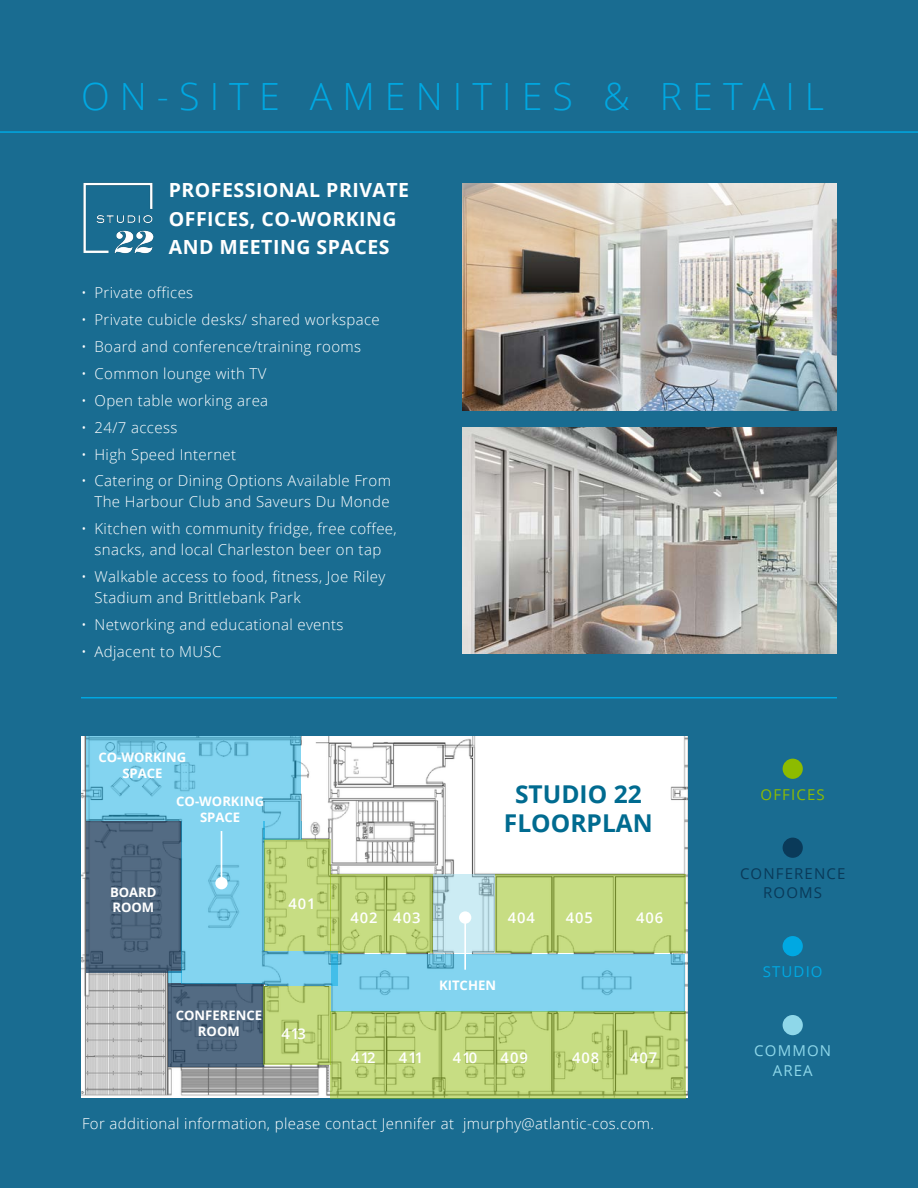
<style>
.page{position:relative;width:918px;height:1188px;background:#196c91}
.page>*{position:absolute;margin:0;border:0;box-sizing:border-box;transform-origin:0 0}
.t1{font:300 37.5px "Open Sans";letter-spacing:.27em;color:#00a8e2}
.t2{font:700 24.6px/29.5px "Open Sans";color:#006b90;text-align:center}
.t3{font:700 19.5px/28.2px "Open Sans";letter-spacing:.025em;color:#fff}
.t4{font:300 15px/21px "Open Sans";letter-spacing:.025em;color:#fff;text-align:right}
.t5{font:15px/19.5px "Open Sans";letter-spacing:.075em;color:#0a3a59;text-align:center}
.t6{font:15px/19.5px "Open Sans";letter-spacing:.075em;color:#8ed7e9;text-align:center}
.t7{font:15px "Open Sans";letter-spacing:.075em;color:#8dbb00}
.t8{font:15px "Open Sans";letter-spacing:.075em;color:#00a8e2}
.t9{font:600 14.7px "Open Sans";letter-spacing:.065em;color:#fff}
.t10{font:700 13.05px/15.8px "Open Sans";color:#fff;text-align:center}
</style>
<div class="page">
<img style="left:463px;top:427px;width:374px;height:226px">
<img style="left:462px;top:297px;width:375px;height:113px">
<img style="left:81px;top:737px;width:606px;height:361px">
<svg style="left:433px;top:875px;width:62px;height:78px;background:#bfdfe7"></svg>
<svg style="left:331px;top:954px;width:354px;height:57px;background:#80d1ed"></svg>
<svg style="left:168px;top:983px;width:96px;height:84px;background:#4d667e"></svg>
<svg style="left:86px;top:821px;width:95px;height:151px;background:#4e667e"></svg>
<svg style="left:86px;top:736px;width:215px;height:85px;background:#7bcce8"></svg>
<svg style="left:181px;top:821px;width:84px;height:162px;background:#7dceea"></svg>
<svg style="left:264px;top:986px;width:67px;height:79px;background:#bdd479"></svg>
<svg style="left:265px;top:839px;width:66px;height:112px;background:#c0d67b"></svg>
<svg style="left:337px;top:875px;width:96px;height:78px;background:#bcd278"></svg>
<svg style="left:331px;top:1011px;width:355px;height:87px;background:#bcd278"></svg>
<svg style="left:495px;top:875px;width:191px;height:78px;background:#c1d77d"></svg>
<svg style="left:331px;top:875px;width:6px;height:76px"></svg>
<svg style="left:264px;top:821px;width:38px;height:19px"></svg>
<svg style="left:265px;top:951px;width:72px;height:35px;background:#75c9e6"></svg>
<svg style="left:168px;top:972px;width:14px;height:11px"></svg>
<hr style="left:221px;top:831px;width:1px;height:53px;background:#fff">
<div style="left:215px;top:877px;width:13px;height:12px;background:#fff;border-radius:50%"></div>
<hr style="left:464px;top:917px;width:2px;height:53px;background:#fff">
<div style="left:459px;top:911px;width:12px;height:13px;background:#fff;border-radius:50%"></div>
<svg style="left:462px;top:184px;width:375px;height:113px;background:#d0c8bb"></svg>
<div style="left:783px;top:759px;width:20px;height:20px;background:#8dbb00;border-radius:50%"></div>
<div style="left:783px;top:838px;width:20px;height:20px;background:#0a3a59;border-radius:50%"></div>
<div style="left:783px;top:936px;width:20px;height:20px;background:#00a8e2;border-radius:50%"></div>
<div style="left:783px;top:1015px;width:20px;height:20px;background:#8ed7e9;border-radius:50%"></div>
<hr style="left:0;top:131px;width:918px;height:2px;background:#00a8e2">
<hr style="left:81px;top:697px;width:756px;height:1px;background:#00a8e2">
<img style="left:83px;top:182px;width:71px;height:72px">
<p class="t1" style="left:81px;top:70px;width:745px">ON-SITE AMENITIES &amp; RETAIL</p>
<p class="t3" style="left:169px;top:176px;width:242px">PROFESSIONAL PRIVATE<br>OFFICES, CO-WORKING<br>AND MEETING SPACES</p>
<p class="t4" style="left:81px;top:282px;width:114px">• Private offices</p>
<p class="t4" style="left:81px;top:308px;width:300px">• Private cubicle desks/ shared workspace</p>
<p class="t4" style="left:81px;top:335px;width:282px">• Board and conference/training rooms</p>
<p class="t4" style="left:81px;top:362px;width:187px">• Common lounge with TV</p>
<p class="t4" style="left:81px;top:389px;width:189px">• Open table working area</p>
<p class="t4" style="left:81px;top:416px;width:98px">• 24/7 access</p>
<p class="t4" style="left:81px;top:443px;width:157px">• High Speed Internet</p>
<p class="t4" style="left:81px;top:470px;width:311px">• Catering or Dining Options Available From<br>The Harbour Club and Saveurs Du Monde</p>
<p class="t4" style="left:81px;top:518px;width:317px;text-align:center">• Kitchen with community fridge, free coffee, snacks, and local Charleston beer on tap</p>
<p class="t4" style="left:94px;top:566px;width:292px;text-align:left;text-indent:-14px">• Walkable access to food, fitness, Joe Riley<br>Stadium and Brittlebank Park</p>
<p class="t4" style="left:81px;top:614px;width:264px">• Networking and educational events</p>
<p class="t4" style="left:81px;top:641px;width:142px">• Adjacent to MUSC</p>
<p class="t10" style="left:98px;top:749px;width:89px">CO-WORKING<br>SPACE</p>
<p class="t10" style="left:176px;top:793px;width:89px">CO-WORKING<br>SPACE</p>
<p class="t2" style="left:504px;top:778px;width:150px">STUDIO 22<br>FLOORPLAN</p>
<p class="t10" style="left:110px;top:884px;width:48px;text-align:left">BOARD<br>ROOM</p>
<p class="t9" style="left:289px;top:894px;width:29px">401</p>
<p class="t9" style="left:350px;top:908px;width:72px">402 403</p>
<p class="t9" style="left:508px;top:908px;width:29px">404</p>
<p class="t9" style="left:566px;top:908px;width:29px">405</p>
<p class="t9" style="left:636px;top:908px;width:29px">406</p>
<p class="t10" style="left:176px;top:1007px;width:88px">CONFERENCE<br>ROOM</p>
<p class="t9" style="left:282px;top:1024px;width:26px">413</p>
<p class="t10" style="left:439px;top:977px;width:58px">KITCHEN</p>
<p class="t9" style="left:351px;top:1048px;width:26px">412</p>
<p class="t9" style="left:399px;top:1048px;width:26px">411</p>
<p class="t9" style="left:453px;top:1048px;width:26px">410</p>
<p class="t9" style="left:501px;top:1048px;width:29px">409</p>
<p class="t9" style="left:572px;top:1048px;width:29px">408</p>
<p class="t9" style="left:630px;top:1048px;width:29px">407</p>
<p class="t4" style="left:82px;top:1113px;width:573px">For additional information, please contact Jennifer at jmurphy@atlantic-cos.com.</p>
<p class="t7" style="left:761px;top:784px;width:66px">OFFICES</p>
<p class="t5" style="left:740px;top:863px;width:107px">CONFERENCE<br>ROOMS</p>
<p class="t8" style="left:763px;top:962px;width:61px">STUDIO</p>
<p class="t6" style="left:754px;top:1041px;width:78px">COMMON<br>AREA</p>
</div>
